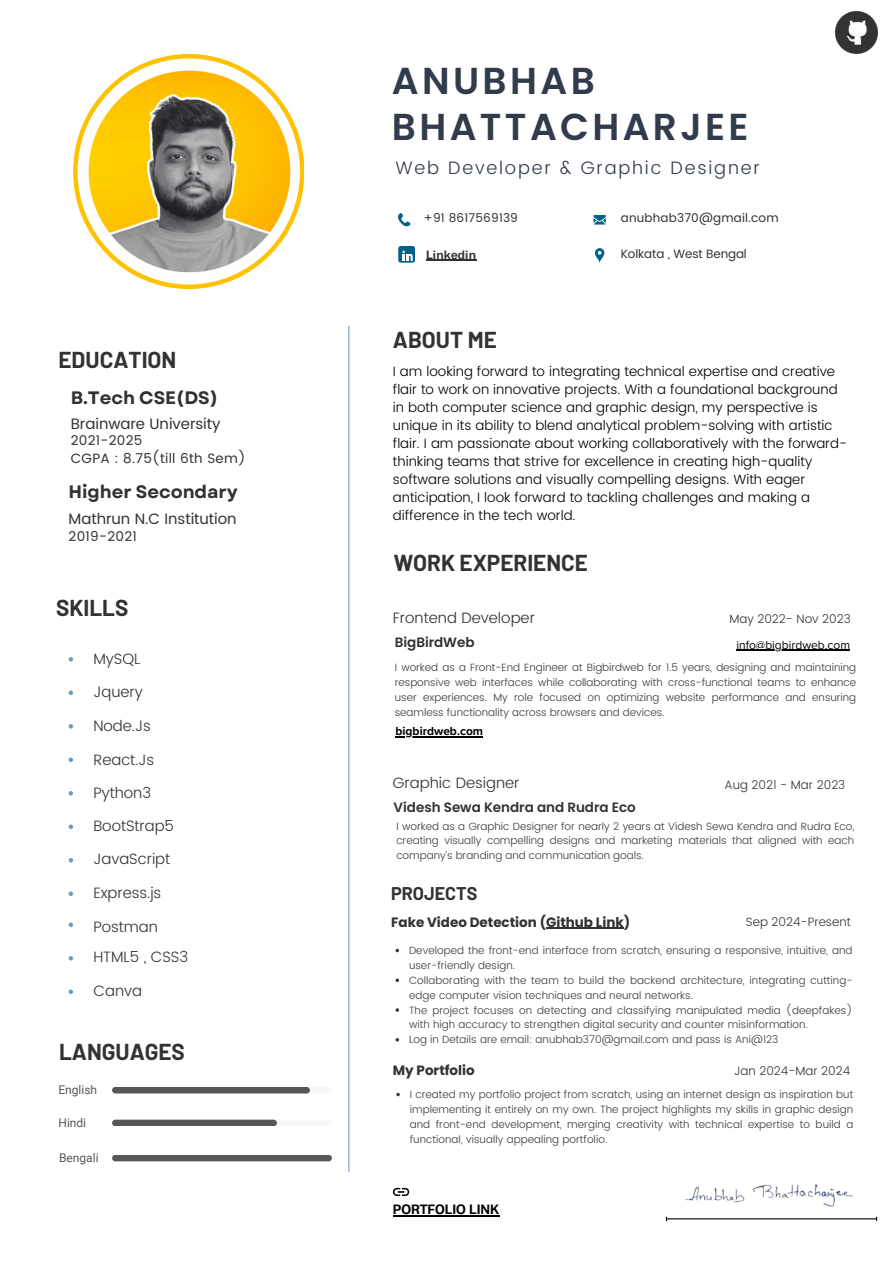
<style>
.page{position:relative;width:894px;height:1264px;background:#fff}
.page>*{position:absolute;margin:0;border:0;box-sizing:border-box;transform-origin:0 0}
.t1{font:600 37.5px "Poppins";letter-spacing:.09em;color:#323b4c}
.t2{font:700 22.5px "Barlow";color:#333132}
.t3{font:300 18px "Poppins";letter-spacing:.1em;color:#323b4c}
.t4{font:700 18px "Garet";letter-spacing:-.005em;color:#333132}
.t5{font:700 18px "Barlow";color:#333132}
.t6{font:300 15px "Poppins";letter-spacing:-.005em;color:#333132}
.t7{font:15px "Poppins";letter-spacing:-.005em;color:#333132}
.t8{font:300 13.5px/18px "Poppins";color:#000}
.t9{font:700 13.5px "Poppins";color:#333132}
.t10{font:13.5px "Poppins";letter-spacing:.02em;color:#333132}
.t11{font:600 13.5px "Poppins";color:#333132}
.t12{font:700 13.5px "Body Text";color:#000}
.t13{font:300 12px "Poppins";color:#333132}
.t14{font:12px "Poppins";letter-spacing:.015em;color:#333132}
.t15{font:12px "Roboto";color:#575757}
.t16{font:12px "Proxima Nova";color:#000}
.t17{font:12px "Poppins";letter-spacing:-.01em;color:#333132}
.t18{font:700 12px "Proxima Nova";color:#000}
.t19{font:700 12px "Body Text";letter-spacing:.015em;color:#333132}
.t20{font:300 10.5px/14.9px "Poppins";letter-spacing:.005em;color:#3a3a3c;text-align:justify}
</style>
<div class="page">
<svg style="left:69px;top:657px;width:4px;height:4px"></svg>
<svg style="left:69px;top:690px;width:4px;height:5px"></svg>
<svg style="left:69px;top:724px;width:4px;height:4px"></svg>
<svg style="left:69px;top:757px;width:4px;height:5px"></svg>
<svg style="left:69px;top:791px;width:4px;height:4px"></svg>
<svg style="left:69px;top:824px;width:4px;height:5px"></svg>
<svg style="left:69px;top:858px;width:4px;height:4px"></svg>
<svg style="left:69px;top:891px;width:4px;height:5px"></svg>
<hr style="left:348px;top:326px;width:1px;height:845px;background:#6c9ac3">
<svg style="left:398px;top:213px;width:12px;height:13px"></svg>
<svg style="left:593px;top:215px;width:12px;height:9px"></svg>
<svg style="left:595px;top:248px;width:9px;height:15px"></svg>
<svg style="left:73px;top:54px;width:231px;height:235px"></svg>
<div style="left:398px;top:246px;width:17px;height:17px;background:#00618a;border-radius:3px"></div>
<svg style="left:402px;top:251px;width:11px;height:10px"></svg>
<img style="left:78px;top:59px;width:222px;height:226px">
<svg style="left:69px;top:922px;width:4px;height:5px"></svg>
<svg style="left:69px;top:956px;width:4px;height:4px"></svg>
<svg style="left:69px;top:989px;width:4px;height:5px"></svg>
<hr style="left:666px;top:1218px;width:210px;height:1px;background:#000">
<img style="left:665px;top:1183px;width:208px;height:37px">
<div style="left:112px;top:1086px;width:220px;height:7px;background:#f8f8f8;border-radius:3px"></div>
<div style="left:112px;top:1086px;width:198px;height:7px;background:#575757;border-radius:3px"></div>
<div style="left:112px;top:1119px;width:220px;height:7px;background:#f8f8f8;border-radius:3px"></div>
<div style="left:112px;top:1119px;width:165px;height:7px;background:#575757;border-radius:3px"></div>
<div style="left:112px;top:1154px;width:220px;height:7px;background:#575757;border-radius:3px"></div>
<svg style="left:393px;top:1187px;width:16px;height:8px"></svg>
<hr style="left:393px;top:1215px;width:106px;height:1px;background:#000">
<img style="left:834px;top:12px;width:45px;height:41px">
<hr style="left:426px;top:260px;width:50px;height:1px;background:#333132">
<hr style="left:546px;top:927px;width:77px;height:2px;background:#333132">
<svg style="left:395px;top:948px;width:4px;height:4px"></svg>
<svg style="left:395px;top:978px;width:4px;height:4px"></svg>
<svg style="left:395px;top:1038px;width:4px;height:3px"></svg>
<hr style="left:395px;top:736px;width:88px;height:1px;background:#000">
<hr style="left:736px;top:649px;width:113px;height:1px;background:#000">
<p class="t2" style="left:58px;top:345px;width:119px">EDUCATION</p>
<h6 class="t4" style="left:71px;top:385px;width:149px">B.Tech CSE(DS)</h6>
<p class="t10" style="left:71px;top:432px;width:73px">2021-2025</p>
<h2 class="t10" style="left:71px;top:450px;width:176px">CGPA : 8.75(till 6th Sem)</h2>
<p class="t7" style="left:71px;top:415px;width:151px">Brainware University</p>
<p class="t4" style="left:69px;top:478px;width:170px">Higher Secondary</p>
<p class="t10" style="left:69px;top:528px;width:70px">2019-2021</p>
<p class="t7" style="left:69px;top:510px;width:169px">Mathrun N.C Institution</p>
<h2 class="t2" style="left:56px;top:594px;width:74px">SKILLS</h2>
<p class="t6" style="left:93px;top:650px;width:48px">MySQL</p>
<p class="t6" style="left:93px;top:683px;width:51px">Jquery</p>
<p class="t6" style="left:93px;top:716px;width:59px">Node.Js</p>
<p class="t6" style="left:93px;top:750px;width:62px">React.Js</p>
<p class="t6" style="left:93px;top:783px;width:59px">Python3</p>
<p class="t6" style="left:93px;top:817px;width:82px">BootStrap5</p>
<p class="t6" style="left:93px;top:850px;width:78px">JavaScript</p>
<p class="t6" style="left:93px;top:884px;width:69px">Express.js</p>
<h3 class="t6" style="left:93px;top:917px;width:66px">Postman</h3>
<p class="t6" style="left:93px;top:948px;width:96px">HTML5 , CSS3</p>
<p class="t6" style="left:94px;top:982px;width:50px">Canva</p>
<h2 class="t2" style="left:59px;top:1037px;width:127px">LANGUAGES</h2>
<p class="t15" style="left:58px;top:1083px;width:40px">English</p>
<h5 class="t15" style="left:58px;top:1115px;width:29px">Hindi</h5>
<p class="t15" style="left:59px;top:1150px;width:41px">Bengali</p>
<p class="t1" style="left:392px;top:54px;width:204px">ANUBHAB</p>
<p class="t1" style="left:392px;top:101px;width:358px">BHATTACHARJEE</p>
<h2 class="t3" style="left:395px;top:157px;width:366px">Web Developer &amp; Graphic Designer</h2>
<h4 class="t14" style="left:424px;top:210px;width:95px">+91 8617569139</h4>
<p class="t19" style="left:426px;top:247px;width:51px">Linkedin</p>
<p class="t14" style="left:620px;top:210px;width:159px">anubhab370@gmail.com</p>
<p class="t17" style="left:620px;top:246px;width:127px">Kolkata , West Bengal</p>
<p class="t2" style="left:393px;top:326px;width:105px">ABOUT ME</p>
<p class="t8" style="left:393px;top:362px;width:455px">I am looking forward to integrating technical expertise and creative flair to work on innovative projects. With a foundational background in both computer science and graphic design, my perspective is unique in its ability to blend analytical problem-solving with artistic flair. I am passionate about working collaboratively with the forward&shy;thinking teams that strive for excellence in creating high-quality software solutions and visually compelling designs. With eager anticipation, I look forward to tackling challenges and making a difference in the tech world.</p>
<p class="t2" style="left:393px;top:548px;width:196px">WORK EXPERIENCE</p>
<p class="t6" style="left:393px;top:609px;width:143px">Frontend Developer</p>
<p class="t13" style="left:729px;top:611px;width:123px">May 2022- Nov 2023</p>
<h4 class="t11" style="left:395px;top:632px;width:81px">BigBirdWeb</h4>
<p class="t20" style="left:395px;top:660px;width:463px">I worked as a Front-End Engineer at Bigbirdweb for 1.5 years, designing and maintaining responsive web interfaces while collaborating with cross-functional teams to enhance user experiences. My role focused on optimizing website performance and ensuring seamless functionality across browsers and devices.</p>
<p class="t16" style="left:736px;top:637px;width:115px">info@bigbirdweb.com</p>
<p class="t18" style="left:395px;top:724px;width:89px">bigbirdweb.com</p>
<p class="t6" style="left:393px;top:774px;width:128px">Graphic Designer</p>
<p class="t20" style="left:396px;top:818px;width:459px">I worked as a Graphic Designer for nearly 2 years at Videsh Sewa Kendra and Rudra Eco, creating visually compelling designs and marketing materials that aligned with each company’s branding and communication goals.</p>
<p class="t13" style="left:724px;top:777px;width:122px">Aug 2021 - Mar 2023</p>
<h2 class="t11" style="left:393px;top:797px;width:243px">Videsh Sewa Kendra and Rudra Eco</h2>
<p class="t5" style="left:391px;top:882px;width:88px">PROJECTS</p>
<p class="t9" style="left:391px;top:912px;width:240px">Fake Video Detection (Github Link)</p>
<p class="t20" style="left:409px;top:943px;width:445px">Developed the front-end interface from scratch, ensuring a responsive, intuitive, and user-friendly design.</p>
<p class="t20" style="left:409px;top:972px;width:445px">Collaborating with the team to build the backend architecture, integrating cutting&shy;edge computer vision techniques and neural networks.</p>
<p class="t20" style="left:409px;top:1002px;width:445px">The project focuses on detecting and classifying manipulated media (deepfakes) with high accuracy to strengthen digital security and counter misinformation.</p>
<p class="t20" style="left:409px;top:1032px;width:371px">Log in Details are email: anubhab370@gmail.com and pass is Ani@123</p>
<p class="t13" style="left:745px;top:915px;width:106px">Sep 2024-Present</p>
<p class="t9" style="left:393px;top:1061px;width:83px">My Portfolio</p>
<p class="t20" style="left:409px;top:1086px;width:445px">I created my portfolio project from scratch, using an internet design as inspiration but implementing it entirely on my own. The project highlights my skills in graphic design and front-end development, merging creativity with technical expertise to build a functional, visually appealing portfolio.</p>
<p class="t13" style="left:733px;top:1063px;width:118px">Jan 2024-Mar 2024</p>
<p class="t12" style="left:393px;top:1201px;width:108px">PORTFOLIO LINK</p>
</div>
